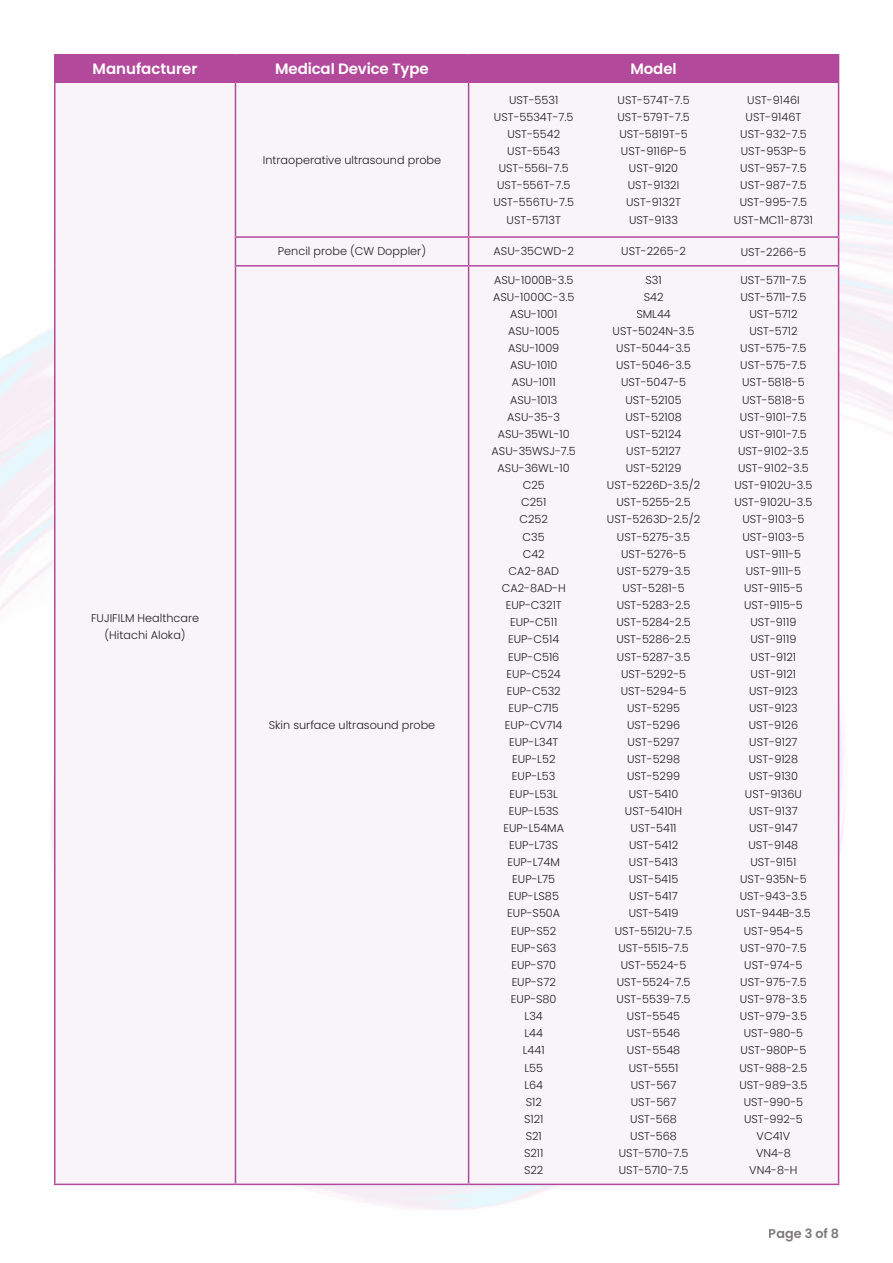
<style>
.page{position:relative;width:893px;height:1263px;background:#fff}
.page>*{position:absolute;margin:0;border:0;box-sizing:border-box;transform-origin:0 0}
.t1{font:600 15px "Poppins";letter-spacing:-.01em;color:#fff}
.t2{font:600 12.75px "Poppins";color:#231f20}
.t3{font:300 11.25px/17.1px "Poppins";color:#231f20;text-align:center}
</style>
<div class="page">
<img style="left:0;top:54px;width:893px;height:1156px">
<div style="left:56px;top:83px;width:782px;height:1100px;background:#f9f4f8"></div>
<hr style="left:54px;top:56px;width:2px;height:25px;background:#b3499b">
<hr style="left:54px;top:54px;width:181px;height:2px;background:#b3499b">
<hr style="left:54px;top:81px;width:181px;height:2px;background:#b3499b">
<hr style="left:235px;top:54px;width:234px;height:2px;background:#b3499b">
<hr style="left:235px;top:81px;width:234px;height:2px;background:#b3499b">
<hr style="left:469px;top:54px;width:370px;height:2px;background:#b3499b">
<div style="left:56px;top:55px;width:783px;height:26px;background:#b3499b"></div>
<hr style="left:469px;top:81px;width:370px;height:2px;background:#b3499b">
<hr style="left:54px;top:83px;width:2px;height:154px;background:#b3499b">
<hr style="left:54px;top:237px;width:2px;height:29px;background:#b3499b">
<hr style="left:54px;top:266px;width:2px;height:917px;background:#b3499b">
<hr style="left:235px;top:83px;width:1px;height:153px;background:#b3499b">
<hr style="left:468px;top:83px;width:1px;height:153px;background:#b3499b">
<hr style="left:838px;top:83px;width:1px;height:153px;background:#b3499b">
<svg style="left:235px;top:238px;width:1px;height:27px"></svg>
<hr style="left:235px;top:236px;width:234px;height:2px;background:#b3499b">
<svg style="left:468px;top:238px;width:1px;height:27px"></svg>
<hr style="left:469px;top:236px;width:370px;height:2px;background:#b3499b">
<svg style="left:838px;top:238px;width:1px;height:27px"></svg>
<hr style="left:54px;top:1183px;width:181px;height:2px;background:#b3499b">
<hr style="left:235px;top:267px;width:1px;height:916px;background:#b3499b">
<hr style="left:235px;top:265px;width:234px;height:2px;background:#b3499b">
<hr style="left:235px;top:1183px;width:234px;height:2px;background:#b3499b">
<hr style="left:468px;top:267px;width:1px;height:916px;background:#b3499b">
<hr style="left:469px;top:265px;width:370px;height:2px;background:#b3499b">
<hr style="left:838px;top:267px;width:1px;height:916px;background:#b3499b">
<hr style="left:469px;top:1183px;width:370px;height:2px;background:#b3499b">
<h1 class="t1" style="left:93px;top:62px;width:106px">Manufacturer</h1>
<h1 class="t1" style="left:275px;top:62px;width:155px">Medical Device Type</h1>
<h1 class="t1" style="left:631px;top:62px;width:48px">Model</h1>
<p class="t3" style="left:263px;top:151px;width:180px">Intraoperative ultrasound probe</p>
<p class="t3" style="left:493px;top:91px;width:82px">UST-5531<br>UST-5534T-7.5<br>UST-5542<br>UST-5543<br>UST-556I-7.5<br>UST-556T-7.5<br>UST-556TU-7.5<br>UST-5713T</p>
<p class="t3" style="left:617px;top:91px;width:74px">UST-574T-7.5<br>UST-579T-7.5<br>UST-5819T-5<br>UST-9116P-5<br>UST-9120<br>UST-9132I<br>UST-9132T<br>UST-9133</p>
<p class="t3" style="left:734px;top:91px;width:80px">UST-9146I<br>UST-9146T<br>UST-932-7.5<br>UST-953P-5<br>UST-957-7.5<br>UST-987-7.5<br>UST-995-7.5<br>UST-MC11-8731</p>
<p class="t3" style="left:91px;top:609px;width:110px;line-height:17.7px">FUJIFILM Healthcare (Hitachi Aloka)</p>
<p class="t3" style="left:278px;top:243px;width:150px">Pencil probe (CW Doppler)</p>
<p class="t3" style="left:494px;top:243px;width:82px">ASU-35CWD-2</p>
<p class="t3" style="left:621px;top:243px;width:66px">UST-2265-2</p>
<p class="t3" style="left:741px;top:243px;width:67px">UST-2266-5</p>
<p class="t3" style="left:269px;top:717px;width:168px">Skin surface ultrasound probe</p>
<p class="t3" style="left:492px;top:271px;width:86px">ASU-1000B-3.5<br>ASU-1000C-3.5<br>ASU-1001<br>ASU-1005<br>ASU-1009<br>ASU-1010<br>ASU-1011<br>ASU-1013<br>ASU-35-3<br>ASU-35WL-10<br>ASU-35WSJ-7.5<br>ASU-36WL-10<br>C25<br>C251<br>C252<br>C35<br>C42<br>CA2-8AD<br>CA2-8AD-H<br>EUP-C321T<br>EUP-C511<br>EUP-C514<br>EUP-C516<br>EUP-C524<br>EUP-C532<br>EUP-C715<br>EUP-CV714<br>EUP-L34T<br>EUP-L52<br>EUP-L53<br>EUP-L53L<br>EUP-L53S<br>EUP-L54MA<br>EUP-L73S<br>EUP-L74M<br>EUP-L75<br>EUP-LS85<br>EUP-S50A<br>EUP-S52<br>EUP-S63<br>EUP-S70<br>EUP-S72<br>EUP-S80<br>L34<br>L44<br>L441<br>L55<br>L64<br>S12<br>S121<br>S21<br>S211<br>S22</p>
<p class="t3" style="left:607px;top:271px;width:95px">S31<br>S42<br>SML44<br>UST-5024N-3.5<br>UST-5044-3.5<br>UST-5046-3.5<br>UST-5047-5<br>UST-52105<br>UST-52108<br>UST-52124<br>UST-52127<br>UST-52129<br>UST-5226D-3.5/2<br>UST-5255-2.5<br>UST-5263D-2.5/2<br>UST-5275-3.5<br>UST-5276-5<br>UST-5279-3.5<br>UST-5281-5<br>UST-5283-2.5<br>UST-5284-2.5<br>UST-5286-2.5<br>UST-5287-3.5<br>UST-5292-5<br>UST-5294-5<br>UST-5295<br>UST-5296<br>UST-5297<br>UST-5298<br>UST-5299<br>UST-5410<br>UST-5410H<br>UST-5411<br>UST-5412<br>UST-5413<br>UST-5415<br>UST-5417<br>UST-5419<br>UST-5512U-7.5<br>UST-5515-7.5<br>UST-5524-5<br>UST-5524-7.5<br>UST-5539-7.5<br>UST-5545<br>UST-5546<br>UST-5548<br>UST-5551<br>UST-567<br>UST-567<br>UST-568<br>UST-568<br>UST-5710-7.5<br>UST-5710-7.5</p>
<p class="t3" style="left:734px;top:271px;width:80px">UST-5711-7.5<br>UST-5711-7.5<br>UST-5712<br>UST-5712<br>UST-575-7.5<br>UST-575-7.5<br>UST-5818-5<br>UST-5818-5<br>UST-9101-7.5<br>UST-9101-7.5<br>UST-9102-3.5<br>UST-9102-3.5<br>UST-9102U-3.5<br>UST-9102U-3.5<br>UST-9103-5<br>UST-9103-5<br>UST-9111-5<br>UST-9111-5<br>UST-9115-5<br>UST-9115-5<br>UST-9119<br>UST-9119<br>UST-9121<br>UST-9121<br>UST-9123<br>UST-9123<br>UST-9126<br>UST-9127<br>UST-9128<br>UST-9130<br>UST-9136U<br>UST-9137<br>UST-9147<br>UST-9148<br>UST-9151<br>UST-935N-5<br>UST-943-3.5<br>UST-944B-3.5<br>UST-954-5<br>UST-970-7.5<br>UST-974-5<br>UST-975-7.5<br>UST-978-3.5<br>UST-979-3.5<br>UST-980-5<br>UST-980P-5<br>UST-988-2.5<br>UST-989-3.5<br>UST-990-5<br>UST-992-5<br>VC41V<br>VN4-8<br>VN4-8-H</p>
<p class="t2" style="left:769px;top:1228px;width:72px">Page 3 of 8</p>
</div>
